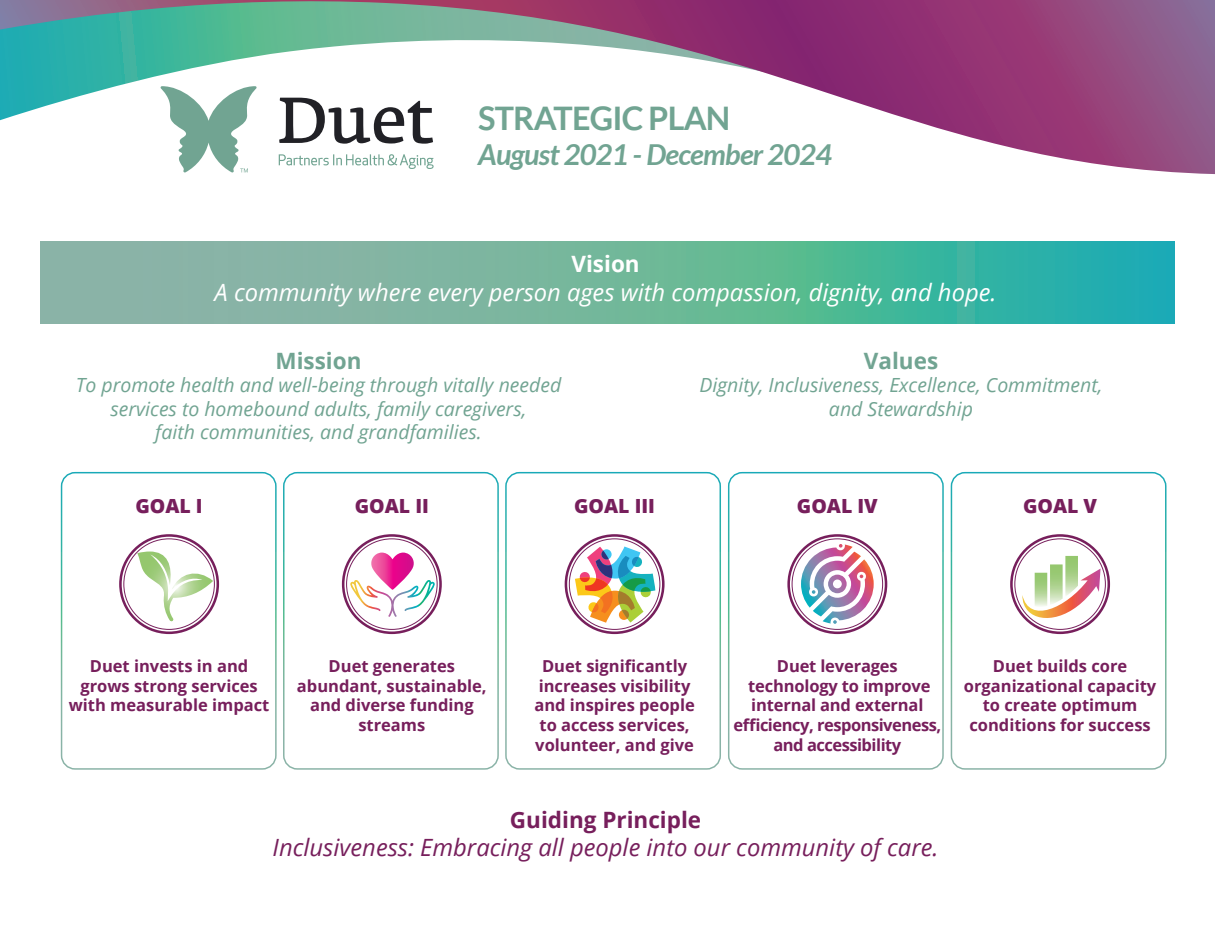
<style>
.page{position:relative;width:1215px;height:945px;background:#fff}
.page>*{position:absolute;margin:0;border:0;box-sizing:border-box;transform-origin:0 0}
.t1{font:700 32.4px "Lato";letter-spacing:-.025em;color:#71a492}
.t2{font:italic 700 28.8px "Lato";letter-spacing:-.025em;color:#71a492}
.t3{font:italic 23.85px "Open Sans";color:#fff}
.t4{font:italic 23.85px "Open Sans";color:#771f5c}
.t5{font:700 22.5px "Open Sans";color:#771f5c}
.t6{font:700 22.5px "Open Sans";color:#71a492}
.t7{font:700 22.5px "Open Sans";color:#fff}
.t8{font:italic 19.5px/23.4px "Open Sans";color:#71a492;text-align:center}
.t9{font:800 19.5px "Open Sans";color:#771f5c}
.t10{font:700 16.5px/19.8px "Open Sans";color:#771f5c;text-align:center}
</style>
<div class="page">
<svg style="left:0;top:0;width:1215px;height:174px"></svg>
<svg style="left:40px;top:242px;width:1134px;height:81px;background:#64b4a0"></svg>
<svg style="left:122px;top:537px;width:95px;height:95px"></svg>
<svg style="left:137px;top:552px;width:76px;height:70px"></svg>
<div style="left:119px;top:534px;width:100px;height:100px;border:3px solid #771f5c;border-radius:50%"></div>
<svg style="left:344px;top:537px;width:95px;height:95px"></svg>
<img style="left:349px;top:553px;width:80px;height:64px">
<div style="left:342px;top:534px;width:100px;height:100px;border:3px solid #771f5c;border-radius:50%"></div>
<svg style="left:567px;top:537px;width:95px;height:95px"></svg>
<svg style="left:575px;top:547px;width:81px;height:76px"></svg>
<div style="left:565px;top:534px;width:100px;height:100px;border:3px solid #771f5c;border-radius:50%"></div>
<svg style="left:790px;top:537px;width:95px;height:95px"></svg>
<svg style="left:801px;top:544px;width:73px;height:80px"></svg>
<div style="left:787px;top:534px;width:100px;height:100px;border:3px solid #771f5c;border-radius:50%"></div>
<svg style="left:1013px;top:537px;width:95px;height:95px"></svg>
<svg style="left:1022px;top:556px;width:79px;height:69px"></svg>
<div style="left:1010px;top:534px;width:100px;height:100px;border:3px solid #771f5c;border-radius:50%"></div>
<div style="left:61px;top:472px;width:216px;height:298px;border:2px solid #fff;border-radius:14px"></div>
<div style="left:283px;top:472px;width:216px;height:298px;border:2px solid #fff;border-radius:14px"></div>
<div style="left:505px;top:472px;width:216px;height:298px;border:2px solid #fff;border-radius:14px"></div>
<div style="left:728px;top:472px;width:216px;height:298px;border:2px solid #fff;border-radius:14px"></div>
<div style="left:951px;top:472px;width:216px;height:298px;border:2px solid #fff;border-radius:14px"></div>
<p class="t1" style="left:478px;top:100px;width:254px">STRATEGIC PLAN</p>
<p class="t2" style="left:478px;top:138px;width:356px">August 2021 - December 2024</p>
<p class="t7" style="left:571px;top:248px;width:70px">Vision</p>
<p class="t3" style="left:215px;top:276px;width:783px">A community where every person ages with compassion, dignity, and hope.</p>
<p class="t6" style="left:275px;top:345px;width:88px">Mission</p>
<p class="t8" style="left:76px;top:373px;width:487px">To promote health and well-being through vitally needed services to homebound adults, family caregivers,<br>faith communities, and grandfamilies.</p>
<p class="t6" style="left:864px;top:345px;width:76px">Values</p>
<p class="t8" style="left:700px;top:373px;width:404px">Dignity, Inclusiveness, Excellence, Commitment, and Stewardship</p>
<p class="t9" style="left:135px;top:491px;width:69px">GOAL I</p>
<p class="t9" style="left:355px;top:491px;width:76px">GOAL II</p>
<p class="t9" style="left:574px;top:491px;width:82px">GOAL III</p>
<p class="t9" style="left:797px;top:491px;width:82px">GOAL IV</p>
<p class="t9" style="left:1023px;top:491px;width:76px">GOAL V</p>
<p class="t10" style="left:69px;top:655px;width:202px">Duet invests in and grows strong services with measurable impact</p>
<p class="t10" style="left:297px;top:655px;width:191px">Duet generates abundant, sustainable, and diverse funding streams</p>
<p class="t10" style="left:534px;top:655px;width:162px">Duet significantly increases visibility and inspires people to access services, volunteer, and give</p>
<p class="t10" style="left:733px;top:655px;width:209px">Duet leverages technology to improve internal and external efficiency, responsiveness, and accessibility</p>
<p class="t5" style="left:510px;top:804px;width:193px">Guiding Principle</p>
<p class="t4" style="left:273px;top:831px;width:667px">Inclusiveness: Embracing all people into our community of care.</p>
<p class="t10" style="left:964px;top:655px;width:194px">Duet builds core organizational capacity to create optimum conditions for success</p>
</div>
